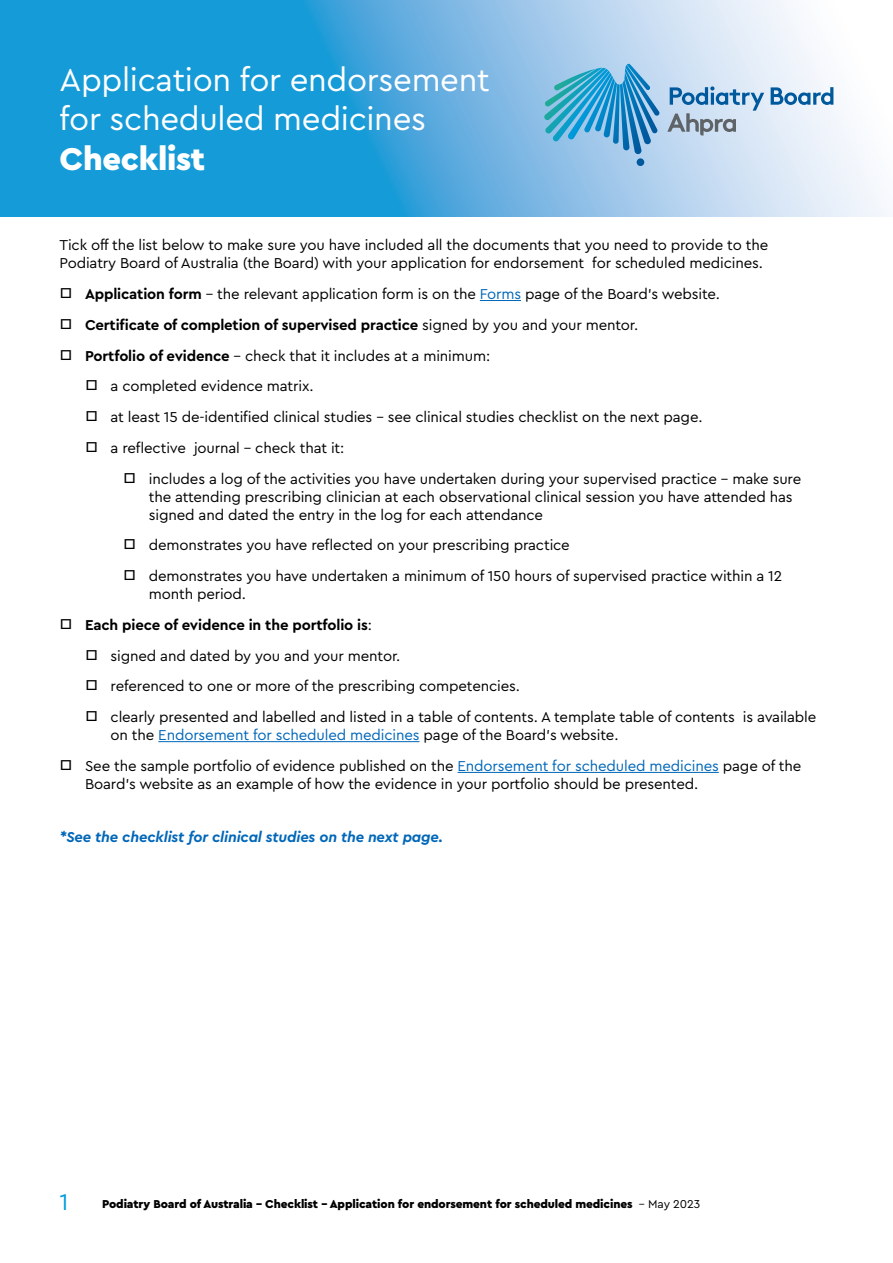
<style>
.page{position:relative;width:893px;height:1263px;background:#fff}
.page>*{position:absolute;margin:0;border:0;box-sizing:border-box;transform-origin:0 0}
.t1{font:33px/39.6px "Cera Pro";letter-spacing:-.01em;color:#fff}
.t2{font:900 33px "Cera Pro";letter-spacing:-.01em;color:#fff}
.t3{font:24px "Cera Pro";color:#009cde}
.t4{font:15px/18px "Cera Pro";letter-spacing:-.01em;color:#000}
.t5{font:700 15px "Cera Pro";letter-spacing:-.01em;color:#000}
.t6{font:italic 700 15px "Cera Pro";letter-spacing:-.01em;color:#0067b9}
.t7{font:900 12px "Cera Pro";letter-spacing:-.01em;color:#000}
.s1{font-size:18px}
.s2{font-weight:700}
.s3{color:#0067b9}
.s4{font-weight:400;font-size:18px}
.s5{font-weight:400}
</style>
<div class="page">
<hr style="left:480px;top:300px;width:41px;height:1px;background:#0067b9">
<hr style="left:158px;top:741px;width:261px;height:1px;background:#0067b9">
<hr style="left:458px;top:772px;width:261px;height:1px;background:#0067b9">
<svg style="left:0;top:0;width:888px;height:217px;background:#65b7e3"></svg>
<svg style="left:667px;top:86px;width:97px;height:49px;background:#a6bfd7"></svg>
<svg style="left:771px;top:87px;width:62px;height:18px"></svg>
<svg style="left:544px;top:64px;width:116px;height:102px;background:#69b1d9"></svg>
<h1 class="t1" style="left:60px;top:59px;width:432px">Application for endorsement for scheduled medicines</h1>
<h1 class="t2" style="left:60px;top:137px;width:147px">Checklist</h1>
<p class="t4" style="left:60px;top:236px;width:710px">Tick off the list below to make sure you have included all the documents that you need to provide to the<br>Podiatry Board of Australia (the Board) with your application for endorsement for scheduled medicines.</p>
<p class="t4" style="left:60px;top:284px;width:662px"><span class="s1">□</span> <span class="s2">Application form</span> – the relevant application form is on the <span class="s3">Forms</span> page of the Board’s website.</p>
<p class="t5" style="left:60px;top:315px;width:580px"><span class="s4">□</span> Certificate of completion of supervised practice <span class="s5">signed by you and your mentor.</span></p>
<p class="t4" style="left:60px;top:346px;width:432px"><span class="s1">□</span> <span class="s2">Portfolio of evidence</span> – check that it includes at a minimum:</p>
<p class="t4" style="left:85px;top:377px;width:230px"><span class="s1">□</span> a completed evidence matrix.</p>
<p class="t4" style="left:85px;top:407px;width:619px"><span class="s1">□</span> at least 15 de-identified clinical studies – see clinical studies checklist on the next page.</p>
<p class="t4" style="left:85px;top:438px;width:261px"><span class="s1">□</span> a reflective journal – check that it:</p>
<p class="t4" style="left:149px;top:469px;width:654px;text-indent:-26px"><span class="s1">□</span> includes a log of the activities you have undertaken during your supervised practice - make sure the attending prescribing clinician at each observational clinical session you have attended has signed and dated the entry in the log for each attendance</p>
<p class="t4" style="left:123px;top:536px;width:448px"><span class="s1">□</span> demonstrates you have reflected on your prescribing practice</p>
<p class="t4" style="left:149px;top:566px;width:635px;text-indent:-26px"><span class="s1">□</span> demonstrates you have undertaken a minimum of 150 hours of supervised practice within a 12 month period.</p>
<p class="t5" style="left:60px;top:615px;width:314px"><span class="s4">□</span> Each piece of evidence in the portfolio is<span class="s5">:</span></p>
<p class="t4" style="left:85px;top:646px;width:317px"><span class="s1">□</span> signed and dated by you and your mentor.</p>
<p class="t4" style="left:85px;top:677px;width:436px"><span class="s1">□</span> referenced to one or more of the prescribing competencies.</p>
<p class="t4" style="left:111px;top:707px;width:707px;text-indent:-26px"><span class="s1">□</span> clearly presented and labelled and listed in a table of contents. A template table of contents is available on the <span class="s3">Endorsement for scheduled medicines</span> page of the Board’s website.</p>
<p class="t4" style="left:85px;top:756px;width:718px;text-indent:-26px"><span class="s1">□</span> See the sample portfolio of evidence published on the <span class="s3">Endorsement for scheduled medicines</span> page of the<br>Board’s website as an example of how the evidence in your portfolio should be presented.</p>
<p class="t6" style="left:60px;top:827px;width:385px">*See the checklist for clinical studies on the next page.</p>
<h2 class="t3" style="left:60px;top:1186px;width:11px">1</h2>
<p class="t7" style="left:102px;top:1196px;width:600px">Podiatry Board of Australia – Checklist - Application for endorsement for scheduled medicines <span class="s5">– May 2023</span></p>
</div>
